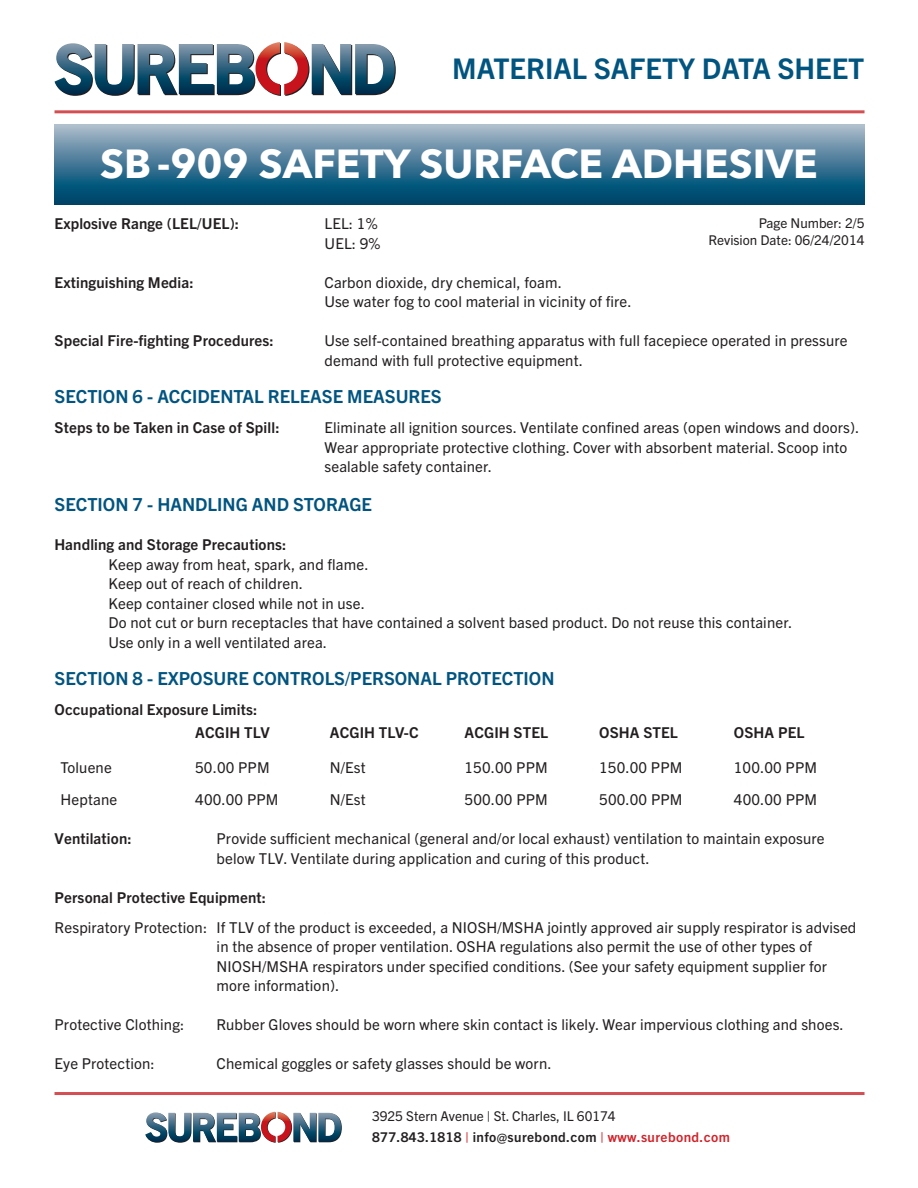
<style>
.page{position:relative;width:918px;height:1188px;background:#fff}
.page>*{position:absolute;margin:0;border:0;box-sizing:border-box;transform-origin:0 0}
.t1{font:700 40.5px "Avenir Next";color:#fff}
.t2{font:700 28.5px "Trade Gothic Next LT Pro";color:#005480}
.t3{font:700 18px "Trade Gothic Next LT Pro";color:#005480}
.t4{font:15px/19.5px "Trade Gothic Next LT Pro";letter-spacing:.01em;color:#231f20}
.t5{font:700 15px/22.8px "Trade Gothic Next LT Pro";letter-spacing:.01em;color:#231f20}
.t6{font:13.5px/21px "Trade Gothic Next LT Pro";color:#231f20}
.s1{font-weight:700}
.s2{font-weight:700;color:#d1232a}
</style>
<div class="page">
<svg style="left:55px;top:42px;width:341px;height:54px"></svg>
<svg style="left:55px;top:125px;width:810px;height:79px;background:#457996"></svg>
<hr style="left:55px;top:110px;width:810px;height:3px;background:#d34f53">
<hr style="left:55px;top:1092px;width:810px;height:3px;background:#d34f53">
<svg style="left:145px;top:1112px;width:197px;height:31px"></svg>
<h2 class="t2" style="left:452px;top:49px;width:414px">MATERIAL SAFETY DATA SHEET</h2>
<h1 class="t1" style="left:100px;top:129px;width:719px">SB -909 SAFETY SURFACE ADHESIVE</h1>
<p class="t5" style="left:55px;top:212px;width:186px">Explosive Range (LEL/UEL):</p>
<p class="t4" style="left:325px;top:213px;width:58px">LEL: 1%<br>UEL: 9%</p>
<p class="t5" style="left:55px;top:270px;width:141px">Extinguishing Media:</p>
<p class="t4" style="left:325px;top:272px;width:309px">Carbon dioxide, dry chemical, foam.<br>Use water fog to cool material in vicinity of fire.</p>
<p class="t5" style="left:55px;top:329px;width:221px">Special Fire-fighting Procedures:</p>
<p class="t4" style="left:325px;top:330px;width:525px">Use self-contained breathing apparatus with full facepiece operated in pressure demand with full protective equipment.</p>
<p class="t3" style="left:55px;top:384px;width:389px">SECTION 6 - ACCIDENTAL RELEASE MEASURES</p>
<p class="t5" style="left:55px;top:416px;width:227px">Steps to be Taken in Case of Spill:</p>
<p class="t4" style="left:325px;top:417px;width:536px">Eliminate all ignition sources. Ventilate confined areas (open windows and doors).<br>Wear appropriate protective clothing. Cover with absorbent material. Scoop into sealable safety container.</p>
<p class="t3" style="left:55px;top:492px;width:319px">SECTION 7 - HANDLING AND STORAGE</p>
<p class="t5" style="left:55px;top:533px;width:233px">Handling and Storage Precautions:</p>
<p class="t4" style="left:109px;top:554px;width:685px">Keep away from heat, spark, and flame.<br>Keep out of reach of children.<br>Keep container closed while not in use.<br>Do not cut or burn receptacles that have contained a solvent based product. Do not reuse this container.<br>Use only in a well ventilated area.</p>
<p class="t3" style="left:55px;top:666px;width:501px">SECTION 8 - EXPOSURE CONTROLS/PERSONAL PROTECTION</p>
<p class="t5" style="left:195px;top:698px;width:76px;text-indent:-141px">Occupational Exposure Limits:<br>ACGIH TLV</p>
<p class="t6" style="left:708px;top:214px;width:158px;line-height:16.2px;text-align:right">Page Number: 2/5<br>Revision Date: 06/24/2014</p>
<p class="t5" style="left:330px;top:720px;width:90px">ACGIH TLV-C</p>
<p class="t5" style="left:465px;top:720px;width:85px">ACGIH STEL</p>
<p class="t5" style="left:599px;top:720px;width:80px">OSHA STEL</p>
<p class="t5" style="left:734px;top:720px;width:72px">OSHA PEL</p>
<p class="t4" style="left:61px;top:757px;width:53px">Toluene</p>
<p class="t4" style="left:195px;top:757px;width:76px">50.00 PPM</p>
<p class="t4" style="left:330px;top:757px;width:37px">N/Est</p>
<p class="t4" style="left:465px;top:757px;width:85px">150.00 PPM</p>
<p class="t4" style="left:599px;top:757px;width:85px">150.00 PPM</p>
<p class="t4" style="left:734px;top:757px;width:85px">100.00 PPM</p>
<p class="t4" style="left:61px;top:789px;width:58px">Heptane</p>
<p class="t4" style="left:195px;top:789px;width:85px">400.00 PPM</p>
<p class="t4" style="left:330px;top:789px;width:37px">N/Est</p>
<p class="t4" style="left:465px;top:789px;width:85px">500.00 PPM</p>
<p class="t4" style="left:599px;top:789px;width:85px">500.00 PPM</p>
<p class="t4" style="left:734px;top:789px;width:85px">400.00 PPM</p>
<p class="t5" style="left:55px;top:826px;width:79px">Ventilation:</p>
<p class="t4" style="left:217px;top:828px;width:609px">Provide sufficient mechanical (general and/or local exhaust) ventilation to maintain exposure below TLV. Ventilate during application and curing of this product.</p>
<p class="t5" style="left:55px;top:885px;width:213px">Personal Protective Equipment:</p>
<p class="t4" style="left:217px;top:917px;width:641px;text-indent:-162px">Respiratory Protection: If TLV of the product is exceeded, a NIOSH/MSHA jointly approved air supply respirator is advised in the absence of proper ventilation. OSHA regulations also permit the use of other types of NIOSH/MSHA respirators under specified conditions. (See your safety equipment supplier for more information).</p>
<p class="t4" style="left:55px;top:1014px;width:131px">Protective Clothing:</p>
<p class="t4" style="left:217px;top:1014px;width:629px">Rubber Gloves should be worn where skin contact is likely. Wear impervious clothing and shoes.</p>
<p class="t4" style="left:55px;top:1053px;width:102px">Eye Protection:</p>
<p class="t4" style="left:217px;top:1053px;width:337px">Chemical goggles or safety glasses should be worn.</p>
<p class="t6" style="left:372px;top:1105px;width:359px">3925 Stern Avenue | St. Charles, IL 60174<br><span class="s1">877.843.1818</span> <span class="s2">|</span> <span class="s1">info@surebond.com</span> <span class="s2">| www.surebond.com</span></p>
</div>
